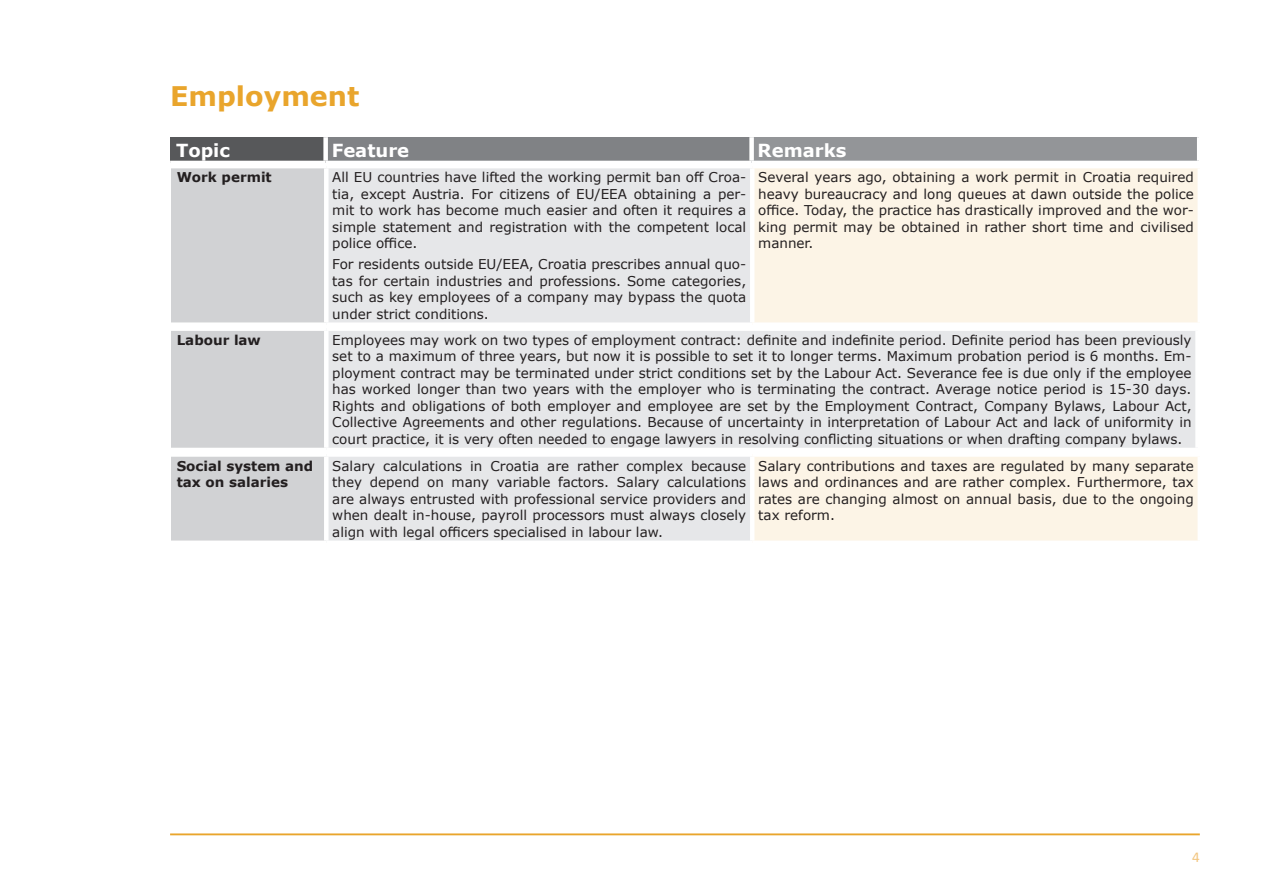
<style>
.page{position:relative;width:1263px;height:893px;background:#fff}
.page>*{position:absolute;margin:0;border:0;box-sizing:border-box;transform-origin:0 0}
.t1{font:700 27px "Verdana";color:#e9a52c}
.t2{font:700 18px "Verdana";color:#fff}
.t3{font:15px "Calibri";color:#f2c57f}
.t4{font:13.5px/16.5px "Verdana";color:#231f20;text-align:justify}
.t5{font:700 13.5px/16.5px "Verdana";color:#231f20}
</style>
<div class="page">
<hr style="left:170px;top:833px;width:1030px;height:2px;background:#e9a52c">
<div style="left:170px;top:137px;width:156px;height:26px;background:#57585a"></div>
<div style="left:326px;top:137px;width:426px;height:26px;background:#808285"></div>
<div style="left:752px;top:137px;width:447px;height:26px;background:#939598"></div>
<div style="left:323px;top:137px;width:5px;height:24px;background:#fff"></div>
<div style="left:749px;top:137px;width:5px;height:24px;background:#fff"></div>
<hr style="left:1197px;top:137px;width:4px;height:24px;background:#fff">
<hr style="left:170px;top:161px;width:156px;height:4px;background:#fff">
<hr style="left:326px;top:161px;width:426px;height:4px;background:#fff">
<hr style="left:752px;top:161px;width:449px;height:4px;background:#fff">
<div style="left:171px;top:166px;width:155px;height:159px;background:#d1d2d4"></div>
<div style="left:326px;top:166px;width:426px;height:159px;background:#e6e7e9"></div>
<div style="left:752px;top:166px;width:448px;height:159px;background:#fcf4e6"></div>
<hr style="left:171px;top:164px;width:155px;height:4px;background:#fff">
<hr style="left:326px;top:164px;width:426px;height:4px;background:#fff">
<div style="left:324px;top:168px;width:5px;height:154px;background:#fff"></div>
<hr style="left:752px;top:164px;width:450px;height:4px;background:#fff">
<hr style="left:750px;top:168px;width:4px;height:154px;background:#fff">
<div style="left:1197px;top:168px;width:5px;height:154px;background:#fff"></div>
<div style="left:171px;top:322px;width:155px;height:5px;background:#fff"></div>
<div style="left:326px;top:322px;width:426px;height:5px;background:#fff"></div>
<div style="left:752px;top:322px;width:450px;height:5px;background:#fff"></div>
<div style="left:171px;top:454px;width:155px;height:89px;background:#d1d2d4"></div>
<div style="left:326px;top:454px;width:426px;height:89px;background:#e6e7e9"></div>
<div style="left:752px;top:454px;width:448px;height:89px;background:#fcf4e6"></div>
<div style="left:171px;top:452px;width:155px;height:5px;background:#fff"></div>
<div style="left:326px;top:452px;width:426px;height:5px;background:#fff"></div>
<div style="left:324px;top:457px;width:5px;height:84px;background:#fff"></div>
<div style="left:752px;top:452px;width:450px;height:5px;background:#fff"></div>
<hr style="left:750px;top:457px;width:4px;height:84px;background:#fff">
<div style="left:1197px;top:457px;width:5px;height:84px;background:#fff"></div>
<hr style="left:171px;top:541px;width:155px;height:4px;background:#fff">
<hr style="left:326px;top:541px;width:426px;height:4px;background:#fff">
<hr style="left:752px;top:541px;width:450px;height:4px;background:#fff">
<div style="left:171px;top:329px;width:155px;height:121px;background:#d1d2d4"></div>
<div style="left:326px;top:329px;width:871px;height:121px;background:#e6e7e9"></div>
<div style="left:171px;top:326px;width:155px;height:5px;background:#fff"></div>
<div style="left:326px;top:326px;width:874px;height:5px;background:#fff"></div>
<div style="left:324px;top:331px;width:5px;height:117px;background:#fff"></div>
<div style="left:1195px;top:331px;width:5px;height:117px;background:#fff"></div>
<hr style="left:171px;top:448px;width:155px;height:4px;background:#fff">
<hr style="left:326px;top:448px;width:874px;height:4px;background:#fff">
<h1 class="t1" style="left:170px;top:77px;width:191px">Employment</h1>
<h2 class="t2" style="left:176px;top:138px;width:55px">Topic</h2>
<h2 class="t2" style="left:332px;top:138px;width:79px">Feature</h2>
<h2 class="t2" style="left:758px;top:138px;width:90px">Remarks</h2>
<p class="t5" style="left:177px;top:169px;width:97px">Work permit</p>
<p class="t4" style="left:332px;top:169px;width:415px">All EU countries have lifted the working permit ban off Croa&shy;tia, except Austria. For citizens of EU/EEA obtaining a per&shy;mit to work has become much easier and often it requires a simple statement and registration with the competent local police office.</p>
<p class="t4" style="left:332px;top:256px;width:415px">For residents outside EU/EEA, Croatia prescribes annual quo&shy;tas for certain industries and professions. Some categories, such as key employees of a company may bypass the quota under strict conditions.</p>
<p class="t4" style="left:758px;top:169px;width:437px">Several years ago, obtaining a work permit in Croatia required heavy bureaucracy and long queues at dawn outside the police office. Today, the practice has drastically improved and the wor&shy;king permit may be obtained in rather short time and civilised manner.</p>
<p class="t5" style="left:177px;top:331px;width:86px">Labour law</p>
<p class="t4" style="left:332px;top:332px;width:861px">Employees may work on two types of employment contract: definite and indefinite period. Definite period has been previously set to a maximum of three years, but now it is possible to set it to longer terms. Maximum probation period is 6 months. Em&shy;ployment contract may be terminated under strict conditions set by the Labour Act. Severance fee is due only if the employee has worked longer than two years with the employer who is terminating the contract. Average notice period is 15-30 days.<br>Rights and obligations of both employer and employee are set by the Employment Contract, Company Bylaws, Labour Act, Collective Agreements and other regulations. Because of uncertainty in interpretation of Labour Act and lack of uniformity in court practice, it is very often needed to engage lawyers in resolving conflicting situations or when drafting company bylaws.</p>
<p class="t5" style="left:177px;top:457px;width:138px">Social system and tax on salaries</p>
<p class="t4" style="left:332px;top:457px;width:415px">Salary calculations in Croatia are rather complex because they depend on many variable factors. Salary calculations are always entrusted with professional service providers and when dealt in-house, payroll processors must always closely align with legal officers specialised in labour law.</p>
<p class="t4" style="left:758px;top:457px;width:437px">Salary contributions and taxes are regulated by many separate laws and ordinances and are rather complex. Furthermore, tax rates are changing almost on annual basis, due to the ongoing tax reform.</p>
<p class="t3" style="left:1192px;top:846px;width:9px">4</p>
</div>
